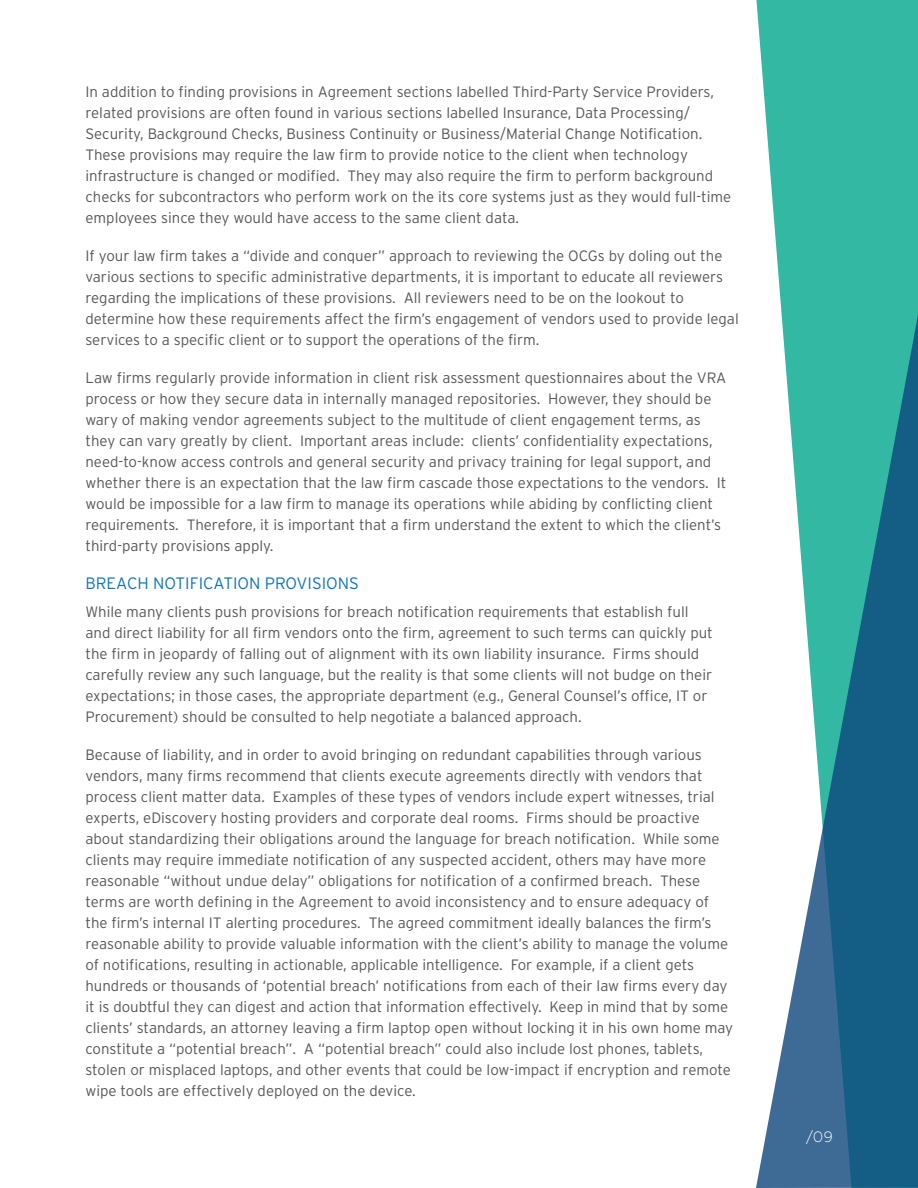
<style>
.page{position:relative;width:918px;height:1188px;background:#fff}
.page>*{position:absolute;margin:0;border:0;box-sizing:border-box;transform-origin:0 0}
.Body_Copy_Sub-Header{font:300 16.5px "Interstate";color:#1074bc}
.Body_Copy{font:300 15px/21px "Interstate";color:#57585a}
.t1{font:300 15px "Geometria";color:#fff}
</style>
<div class="page">
<svg style="left:756px;top:0;width:162px;height:1188px"></svg>
<p class="Body_Copy" style="left:85px;top:81px;width:647px">In addition to finding provisions in Agreement sections labelled Third-Party Service Providers, related provisions are often found in various sections labelled Insurance, Data Processing/ Security, Background Checks, Business Continuity or Business/Material Change Notification.<br>These provisions may require the law firm to provide notice to the client when technology infrastructure is changed or modified. They may also require the firm to perform background checks for subcontractors who perform work on the its core systems just as they would full-time employees since they would have access to the same client data.</p>
<p class="Body_Copy" style="left:85px;top:245px;width:655px">If your law firm takes a “divide and conquer” approach to reviewing the OCGs by doling out the various sections to specific administrative departments, it is important to educate all reviewers regarding the implications of these provisions. All reviewers need to be on the lookout to determine how these requirements affect the firm’s engagement of vendors used to provide legal services to a specific client or to support the operations of the firm.</p>
<p class="Body_Copy" style="left:85px;top:367px;width:642px">Law firms regularly provide information in client risk assessment questionnaires about the VRA process or how they secure data in internally managed repositories. However, they should be wary of making vendor agreements subject to the multitude of client engagement terms, as they can vary greatly by client. Important areas include: clients’ confidentiality expectations, need-to-know access controls and general security and privacy training for legal support, and whether there is an expectation that the law firm cascade those expectations to the vendors. It would be impossible for a law firm to manage its operations while abiding by conflicting client requirements. Therefore, it is important that a firm understand the extent to which the client’s third-party provisions apply.</p>
<p class="Body_Copy_Sub-Header" style="left:85px;top:574px;width:275px">BREACH NOTIFICATION PROVISIONS</p>
<p class="Body_Copy" style="left:85px;top:601px;width:629px">While many clients push provisions for breach notification requirements that establish full and direct liability for all firm vendors onto the firm, agreement to such terms can quickly put the firm in jeopardy of falling out of alignment with its own liability insurance. Firms should carefully review any such language, but the reality is that some clients will not budge on their expectations; in those cases, the appropriate department (e.g., General Counsel’s office, IT or Procurement) should be consulted to help negotiate a balanced approach.</p>
<p class="Body_Copy" style="left:85px;top:744px;width:649px">Because of liability, and in order to avoid bringing on redundant capabilities through various vendors, many firms recommend that clients execute agreements directly with vendors that process client matter data. Examples of these types of vendors include expert witnesses, trial experts, eDiscovery hosting providers and corporate deal rooms. Firms should be proactive about standardizing their obligations around the language for breach notification. While some clients may require immediate notification of any suspected accident, others may have more reasonable “without undue delay” obligations for notification of a confirmed breach. These terms are worth defining in the Agreement to avoid inconsistency and to ensure adequacy of the firm’s internal IT alerting procedures. The agreed commitment ideally balances the firm’s reasonable ability to provide valuable information with the client’s ability to manage the volume of notifications, resulting in actionable, applicable intelligence. For example, if a client gets hundreds or thousands of ‘potential breach’ notifications from each of their law firms every day it is doubtful they can digest and action that information effectively. Keep in mind that by some clients’ standards, an attorney leaving a firm laptop open without locking it in his own home may constitute a “potential breach”. A “potential breach” could also include lost phones, tablets, stolen or misplaced laptops, and other events that could be low-impact if encryption and remote wipe tools are effectively deployed on the device.</p>
<p class="t1" style="left:806px;top:1122px;width:29px">/09</p>
<p class="t1" style="left:806px;top:1128px;width:29px">/09</p>
</div>
